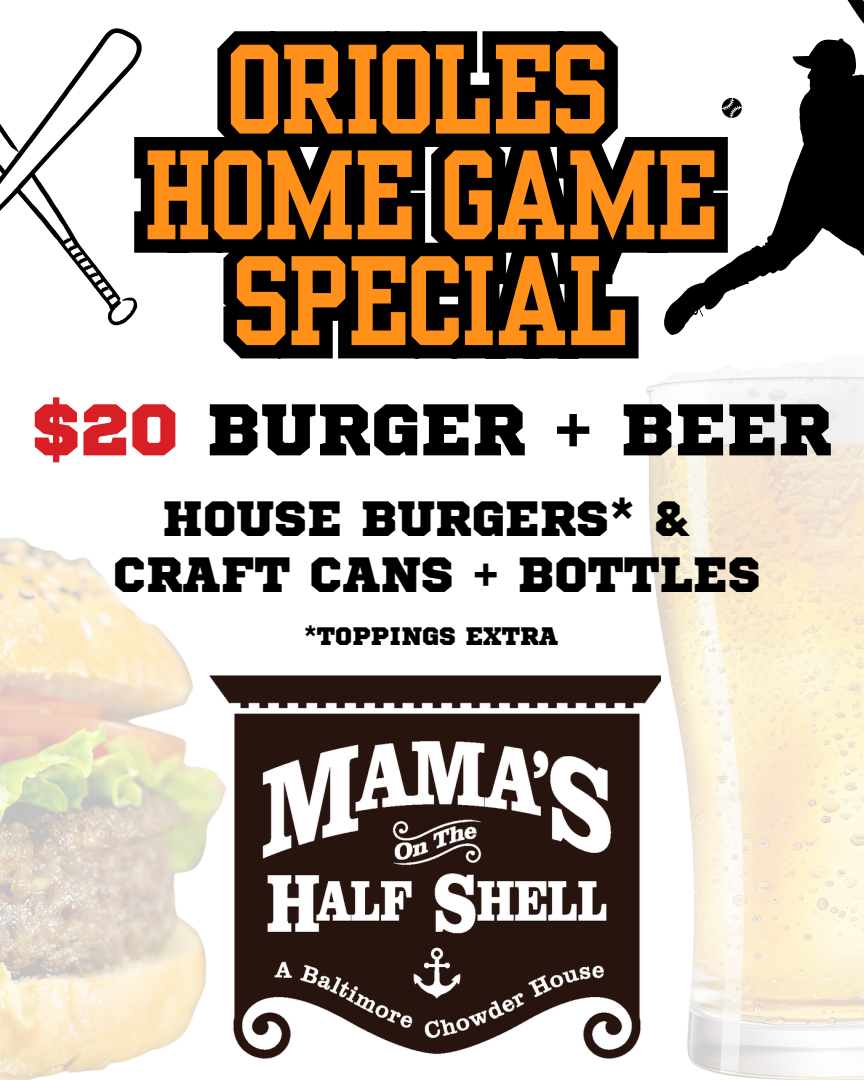
<style>
.page{position:relative;width:864px;height:1080px;background:#fff}
.page>*{position:absolute;margin:0;border:0;box-sizing:border-box;transform-origin:0 0}
.t1{font:102.3px/105.6px "Yearbook Solid";color:#ff911a;text-align:center}
.t2{font:72.9px "Sports World";color:#000}
.t3{font:49.2px/56.4px "Sports World";color:#000;text-align:center}
.t4{font:25.2px "Sports World";color:#000}
.s1{color:#d81f26}
</style>
<div class="page">
<svg style="left:664px;top:0;width:200px;height:335px"></svg>
<svg style="left:0;top:28px;width:141px;height:297px"></svg>
<img style="left:228px;top:675px;width:419px;height:384px">
<img style="left:0;top:537px;width:228px;height:543px">
<img style="left:647px;top:375px;width:217px;height:704px">
<svg style="left:217px;top:31px;width:401px;height:20px;background:#0f0f0f"></svg>
<svg style="left:121px;top:51px;width:620px;height:260px"></svg>
<svg style="left:199px;top:229px;width:453px;height:130px;background:#1a1a1a"></svg>
<p class="t1" style="left:145px;top:36px;width:574px">ORIOLES<br>HOME GAME<br>SPECIAL</p>
<p class="t2" style="left:32px;top:397px;width:801px"><span class="s1">$20</span> BURGER + BEER</p>
<h1 class="t3" style="left:113px;top:493px;width:649px">HOUSE BURGERS* &amp;<br>CRAFT CANS + BOTTLES</h1>
<h2 class="t4" style="left:304px;top:625px;width:256px">*TOPPINGS EXTRA</h2>
</div>
